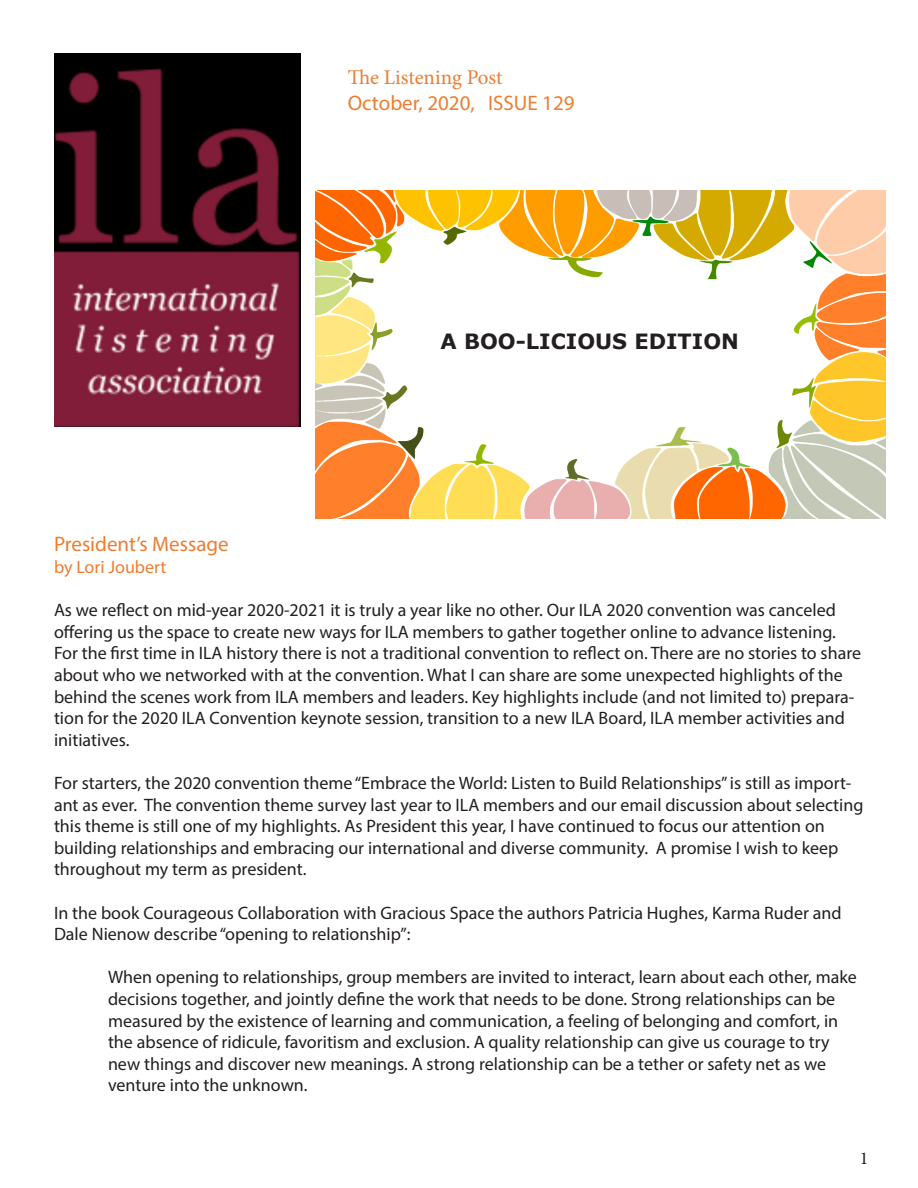
<style>
.page{position:relative;width:918px;height:1188px;background:#fff}
.page>*{position:absolute;margin:0;border:0;box-sizing:border-box;transform-origin:0 0}
.t1{font:21px "Myriad Pro";color:#ed7d31}
.t2{font:700 21px "Verdana";color:#231f20}
.t3{font:21px "Minion Pro";letter-spacing:-.005em;color:#ed7d31}
.t4{font:18px/21.6px "Myriad Pro";color:#231f20}
.t5{font:18px "Myriad Pro";color:#ed7d31}
.t6{font:18px "Minion Pro";color:#231f20}
</style>
<div class="page">
<img style="left:54px;top:54px;width:246px;height:372px">
<img style="left:315px;top:190px;width:571px;height:329px">
<p class="t3" style="left:348px;top:64px;width:156px">The Listening Post</p>
<p class="t1" style="left:348px;top:90px;width:228px">October, 2020, ISSUE 129</p>
<p class="t2" style="left:441px;top:327px;width:300px">A BOO-LICIOUS EDITION</p>
<p class="t1" style="left:54px;top:531px;width:176px">President’s Message</p>
<p class="t5" style="left:54px;top:556px;width:114px">by Lori Joubert</p>
<p class="t4" style="left:54px;top:599px;width:809px">As we reflect on mid-year 2020-2021 it is truly a year like no other. Our ILA 2020 convention was canceled offering us the space to create new ways for ILA members to gather together online to advance listening.<br>For the first time in ILA history there is not a traditional convention to reflect on. There are no stories to share about who we networked with at the convention. What I can share are some unexpected highlights of the behind the scenes work from ILA members and leaders. Key highlights include (and not limited to) prepara&shy;tion for the 2020 ILA Convention keynote session, transition to a new ILA Board, ILA member activities and initiatives.</p>
<p class="t4" style="left:54px;top:772px;width:811px">For starters, the 2020 convention theme “Embrace the World: Listen to Build Relationships” is still as import&shy;ant as ever. The convention theme survey last year to ILA members and our email discussion about selecting this theme is still one of my highlights. As President this year, I have continued to focus our attention on building relationships and embracing our international and diverse community. A promise I wish to keep throughout my term as president.</p>
<p class="t4" style="left:54px;top:902px;width:789px">In the book Courageous Collaboration with Gracious Space the authors Patricia Hughes, Karma Ruder and<br>Dale Nienow describe “opening to relationship”:</p>
<p class="t4" style="left:108px;top:966px;width:750px">When opening to relationships, group members are invited to interact, learn about each other, make decisions together, and jointly define the work that needs to be done. Strong relationships can be measured by the existence of learning and communication, a feeling of belonging and comfort, in the absence of ridicule, favoritism and exclusion. A quality relationship can give us courage to try new things and discover new meanings. A strong relationship can be a tether or safety net as we venture into the unknown.</p>
<p class="t6" style="left:860px;top:1147px;width:10px">1</p>
</div>
